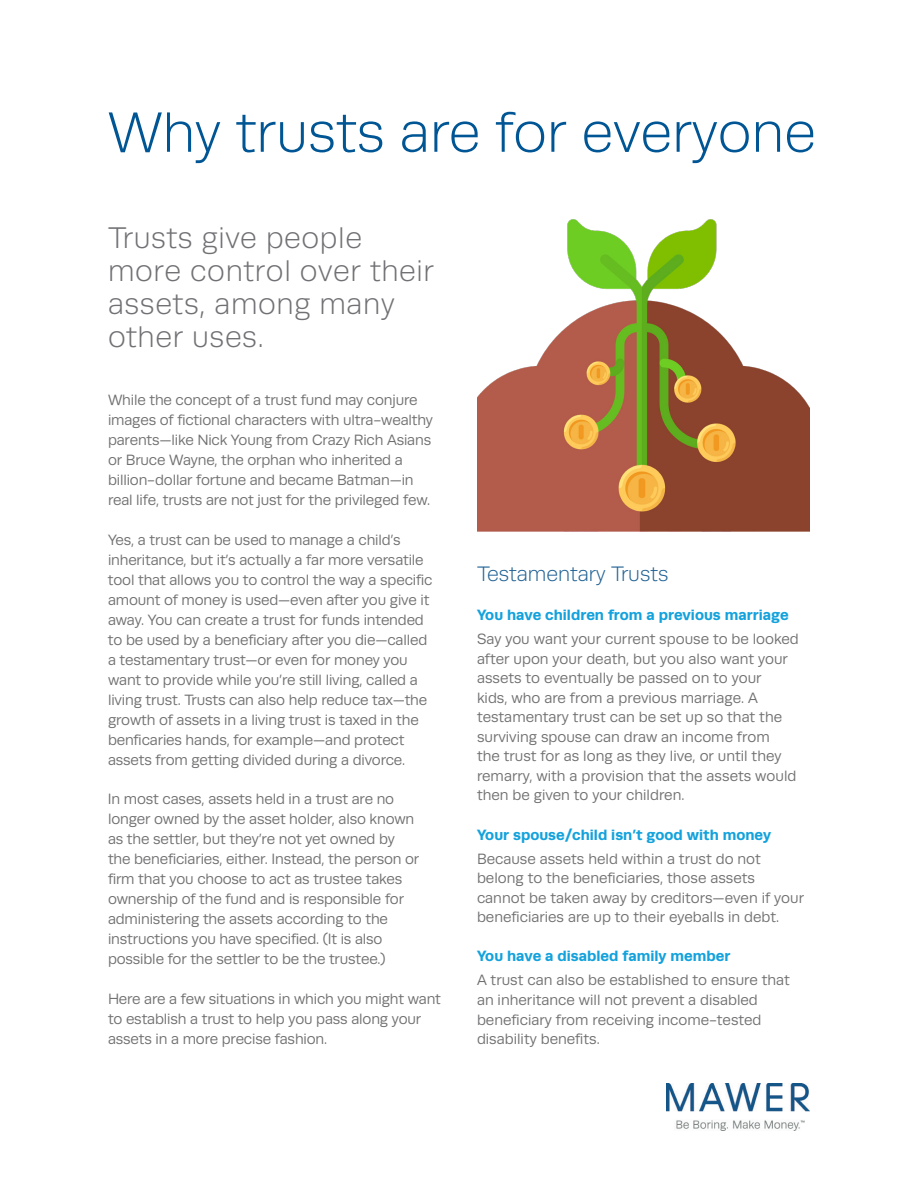
<style>
.page{position:relative;width:918px;height:1188px;background:#fff}
.page>*{position:absolute;margin:0;border:0;box-sizing:border-box;transform-origin:0 0}
.t1{font:300 57px "Runda";color:#005594}
.Intro_text{font:300 30px/33px "Runda";letter-spacing:.02em;color:#717074}
.Subtitle{font:300 21px "Runda";color:#216294}
.Intro_text-2{font:15px/20px "Runda";letter-spacing:-.01em;color:#707072}
.Subtitle-2{font:15px/19.5px "Runda";color:#707072}
.Subtitle-3{font:700 15px "Runda";color:#14a2dc}
</style>
<div class="page">
<img style="left:666px;top:1084px;width:144px;height:46px">
<img style="left:477px;top:219px;width:333px;height:313px">
<p class="t1" style="left:108px;top:102px;width:709px">Why trusts are for everyone</p>
<p class="Intro_text" style="left:108px;top:222px;width:327px">Trusts give people more control over their assets, among many other uses.</p>
<p class="Intro_text-2" style="left:108px;top:390px;width:327px">While the concept of a trust fund may conjure images of fictional characters with ultra-wealthy parents—like Nick Young from Crazy Rich Asians or Bruce Wayne, the orphan who inherited a billion-dollar fortune and became Batman—in real life, trusts are not just for the privileged few.</p>
<p class="Intro_text-2" style="left:108px;top:530px;width:326px">Yes, a trust can be used to manage a child’s inheritance, but it’s actually a far more versatile tool that allows you to control the way a specific amount of money is used—even after you give it away. You can create a trust for funds intended to be used by a beneficiary after you die—called a testamentary trust—or even for money you want to provide while you’re still living, called a living trust. Trusts can also help reduce tax—the growth of assets in a living trust is taxed in the benficaries hands, for example—and protect assets from getting divided during a divorce.</p>
<p class="Intro_text-2" style="left:108px;top:789px;width:313px">In most cases, assets held in a trust are no longer owned by the asset holder, also known as the settler, but they’re not yet owned by the beneficiaries, either. Instead, the person or firm that you choose to act as trustee takes ownership of the fund and is responsible for administering the assets according to the instructions you have specified. (It is also possible for the settler to be the trustee.)</p>
<p class="Intro_text-2" style="left:108px;top:989px;width:334px">Here are a few situations in which you might want to establish a trust to help you pass along your assets in a more precise fashion.</p>
<p class="Subtitle" style="left:477px;top:562px;width:193px">Testamentary Trusts</p>
<p class="Subtitle-3" style="left:477px;top:606px;width:313px">You have children from a previous marriage</p>
<p class="Subtitle-2" style="left:477px;top:629px;width:323px">Say you want your current spouse to be looked after upon your death, but you also want your assets to eventually be passed on to your<br>kids, who are from a previous marriage. A testamentary trust can be set up so that the surviving spouse can draw an income from<br>the trust for as long as they live, or until they remarry, with a provision that the assets would then be given to your children.</p>
<p class="Subtitle-3" style="left:477px;top:825px;width:296px">Your spouse/child isn’t good with money</p>
<p class="Subtitle-2" style="left:477px;top:849px;width:329px">Because assets held within a trust do not belong to the beneficiaries, those assets cannot be taken away by creditors—even if your beneficiaries are up to their eyeballs in debt.</p>
<p class="Subtitle-3" style="left:477px;top:947px;width:255px">You have a disabled family member</p>
<p class="Subtitle-2" style="left:477px;top:971px;width:314px">A trust can also be established to ensure that an inheritance will not prevent a disabled beneficiary from receiving income-tested disability benefits.</p>
</div>
